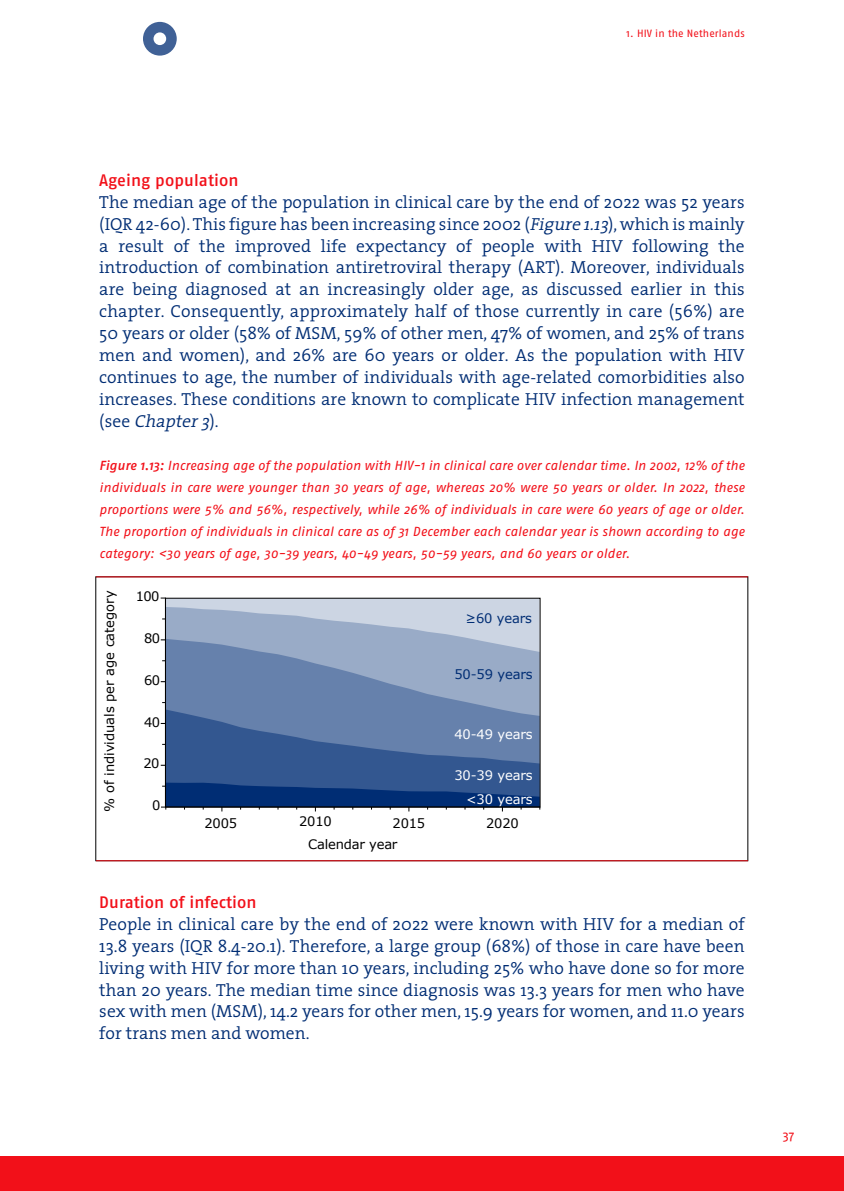
<style>
.page{position:relative;width:844px;height:1191px;background:#fff}
.page>*{position:absolute;margin:0;border:0;box-sizing:border-box;transform-origin:0 0}
.t1{font:300 17.5px/21.9px "The Serif";letter-spacing:.005em;color:#002d74;text-align:justify}
.t2{font:500 16.62px "Fago No";letter-spacing:.005em;color:#f21019}
.t3{font:italic 13.12px/21.9px "Fago No";color:#f21019;text-align:justify}
.t4{font:13.12px "Verdana";letter-spacing:-.015em;color:#000}
.t5{font:13.12px/24px "Verdana";letter-spacing:-.01em;color:#fff;text-align:right}
.t6{font:13.12px "Verdana";letter-spacing:-.01em;color:#002d74}
.t7{font:13.12px "Fago No";color:#f21019}
.t8{font:10.5px "Fago No";letter-spacing:.01em;color:#f21019}
.s1{font-style:italic}
.s2{font-weight:500}
</style>
<div class="page">
<div style="left:0;top:1156px;width:843px;height:35px;background:#f21019"></div>
<hr style="left:96px;top:576px;width:651px;height:1px;background:#f21019">
<hr style="left:96px;top:860px;width:651px;height:1px;background:#f21019">
<div style="left:165px;top:598px;width:374px;height:209px;background:#ccd5e3"></div>
<svg style="left:167px;top:607px;width:304px;height:32px;fill:#99abc7"></svg>
<svg style="left:167px;top:639px;width:371px;height:70px;background:#8096ba"></svg>
<svg style="left:161px;top:709px;width:379px;height:102px;background:#456599"></svg>
<hr style="left:165px;top:806px;width:375px;height:1px;background:#000">
<hr style="left:165px;top:597px;width:1px;height:210px;background:#000">
<svg style="left:143px;top:22px;width:34px;height:34px"></svg>
<p class="t8" style="left:626px;top:28px;width:120px">1. HIV in the Netherlands</p>
<p class="t2" style="left:99px;top:170px;width:141px">Ageing population</p>
<p class="t1" style="left:99px;top:190px;width:646px">The median age of the population in clinical care by the end of 2022 was 52 years (IQR 42-60). This figure has been increasing since 2002 (<span class="s1">Figure1.13</span>), which is mainly a result of the improved life expectancy of people with HIV following the introduction of combination antiretroviral therapy (ART). Moreover, individuals are being diagnosed at an increasingly older age, as discussed earlier in this chapter. Consequently, approximately half of those currently in care (56%) are 50 years or older (58% of MSM, 59% of other men, 47% of women, and 25% of trans men and women), and 26% are 60 years or older. As the population with HIV continues to age, the number of individuals with age-related comorbidities also increases. These conditions are known to complicate HIV infection management ( s e e <span class="s1">Chapter3</span>) .</p>
<p class="t3" style="left:99px;top:455px;width:646px"><span class="s2">Figure 1.13:</span> Increasing age of the population with HIV-1 in clinical care over calendar time. In 2002, 12% of the individuals in care were younger than 30 years of age, whereas 20% were 50 years or older. In 2022, these proportions were 5% and 56%, respectively, while 26% of individuals in care were 60 years of age or older.<br>The proportion of individuals in clinical care as of 31 December each calendar year is shown according to age category: &lt;30 years of age, 30-39 years, 40-49 years, 50-59 years, and 60 years or older.</p>
<p class="t4" style="left:101px;top:812px;width:223px;rotate:-90deg">% of individuals per age category</p>
<p class="t4" style="left:308px;top:836px;width:91px">Calendar year</p>
<p class="t4" style="left:136px;top:588px;width:25px">100</p>
<p class="t6" style="left:465px;top:610px;width:68px">≥60 years</p>
<p class="t4" style="left:144px;top:630px;width:17px">80</p>
<p class="t6" style="left:454px;top:666px;width:80px">50-59 years</p>
<p class="t4" style="left:144px;top:671px;width:17px">60</p>
<p class="t4" style="left:144px;top:713px;width:17px">40</p>
<p class="t5" style="left:454px;top:722px;width:80px">40-49 years</p>
<p class="t5" style="left:454px;top:763px;width:80px">30-39 years &lt;30 years</p>
<p class="t4" style="left:143px;top:755px;width:17px">20</p>
<p class="t4" style="left:152px;top:797px;width:10px">0</p>
<p class="t4" style="left:204px;top:815px;width:34px">2005</p>
<p class="t4" style="left:299px;top:813px;width:34px">2010</p>
<p class="t4" style="left:392px;top:815px;width:34px">2015</p>
<p class="t4" style="left:486px;top:815px;width:34px">2020</p>
<p class="t2" style="left:99px;top:892px;width:159px">Duration of infection</p>
<p class="t1" style="left:99px;top:912px;width:646px">People in clinical care by the end of 2022 were known with HIV for a median of 13.8 years (IQR 8.4-20.1). Therefore, a large group (68%) of those in care have been living with HIV for more than 10 years, including 25% who have done so for more than 20 years. The median time since diagnosis was 13.3 years for men who have sex with men (MSM), 14.2 years for other men, 15.9 years for women, and 11.0 years for trans men and women.</p>
<p class="t7" style="left:782px;top:1128px;width:13px">37</p>
</div>
